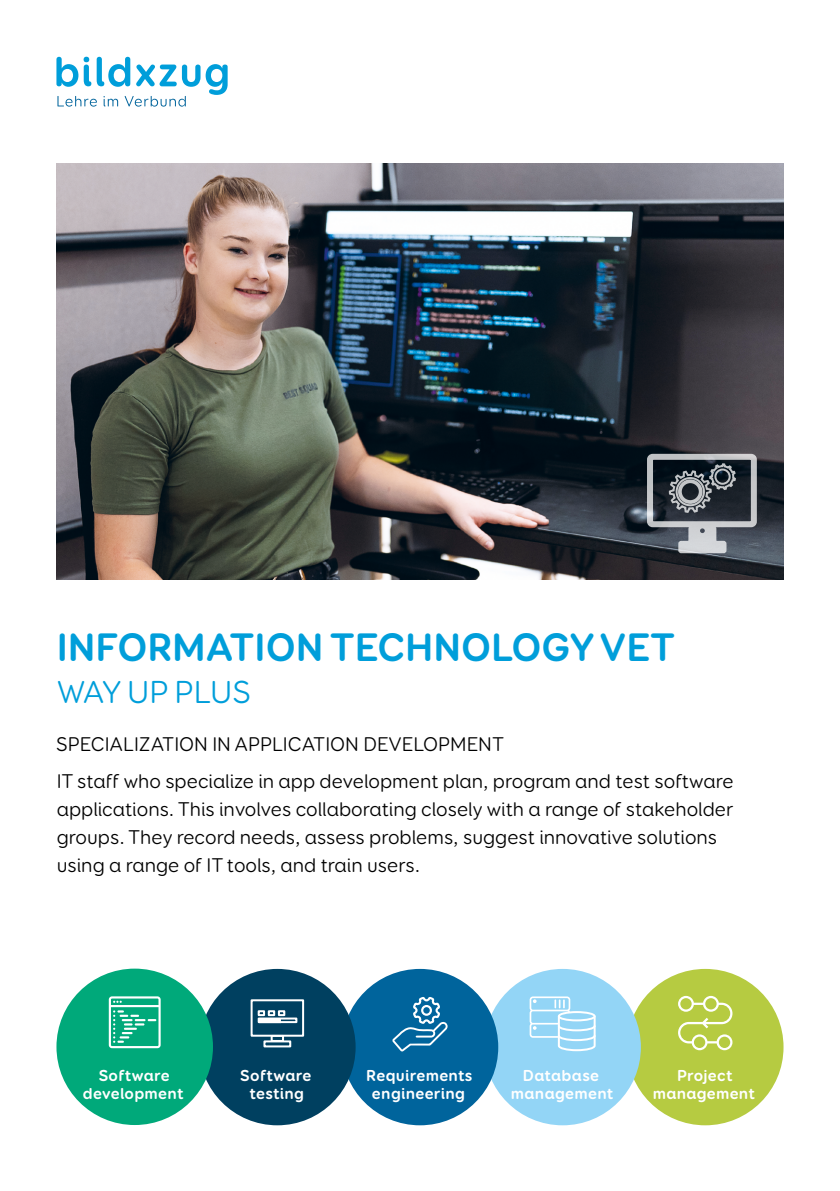
<style>
.page{position:relative;width:840px;height:1191px;background:#fff}
.page>*{position:absolute;margin:0;border:0;box-sizing:border-box;transform-origin:0 0}
.t1{font:700 40px "Booster Next FY";color:#009eda}
.t2{font:32px "Booster Next FY";letter-spacing:-.015em;color:#009eda}
.t3{font:20px/28px "Booster Next FY";color:#000}
.t4{font:700 16px/18px "Booster Next FY";letter-spacing:.015em;color:#fff;text-align:center}
</style>
<div class="page">
<div style="left:626px;top:969px;width:157px;height:156px;background:#b6cb41;border-radius:50%"></div>
<svg style="left:678px;top:996px;width:54px;height:54px"></svg>
<div style="left:484px;top:969px;width:156px;height:156px;background:#93d5f6;border-radius:50%"></div>
<div style="left:341px;top:969px;width:157px;height:156px;background:#00649c;border-radius:50%"></div>
<div style="left:199px;top:969px;width:156px;height:156px;background:#004060;border-radius:50%"></div>
<div style="left:56px;top:968px;width:157px;height:157px;background:#00a97a;border-radius:50%"></div>
<svg style="left:56px;top:57px;width:171px;height:50px"></svg>
<img style="left:57px;top:163px;width:725px;height:416px">
<svg style="left:629px;top:450px;width:136px;height:112px;background:#50565e"></svg>
<svg style="left:529px;top:996px;width:67px;height:56px"></svg>
<svg style="left:392px;top:997px;width:55px;height:54px"></svg>
<svg style="left:109px;top:996px;width:51px;height:52px"></svg>
<div style="left:257px;top:1017px;width:40px;height:6px;border:2px solid #fff"></div>
<div style="left:257px;top:1010px;width:8px;height:6px;border:2px solid #fff"></div>
<div style="left:268px;top:1010px;width:7px;height:6px;border:2px solid #fff"></div>
<div style="left:278px;top:1010px;width:7px;height:6px;border:2px solid #fff"></div>
<div style="left:258px;top:1018px;width:23px;height:5px;background:#fff"></div>
<div style="left:250px;top:999px;width:54px;height:37px;border:2px solid #fff"></div>
<svg style="left:270px;top:1035px;width:14px;height:5px"></svg>
<svg style="left:263px;top:1040px;width:28px;height:7px"></svg>
<h1 class="t1" style="left:57px;top:622px;width:619px">INFORMATION TECHNOLOGY VET</h1>
<h2 class="t2" style="left:57px;top:673px;width:196px">WAY UP PLUS</h2>
<p class="t3" style="left:56px;top:730px;width:449px">SPECIALIZATION IN APPLICATION DEVELOPMENT</p>
<p class="t3" style="left:57px;top:767px;width:678px">IT staff who specialize in app development plan, program and test software applications. This involves collaborating closely with a range of stakeholder groups. They record needs, assess problems, suggest innovative solutions using a range of IT tools, and train users.</p>
<p class="t4" style="left:83px;top:1066px;width:102px">Software development</p>
<p class="t4" style="left:240px;top:1066px;width:72px">Software testing</p>
<p class="t4" style="left:366px;top:1066px;width:108px">Requirements engineering</p>
<p class="t4" style="left:510px;top:1066px;width:104px">Database management</p>
<p class="t4" style="left:652px;top:1066px;width:103px">Project management</p>
</div>
